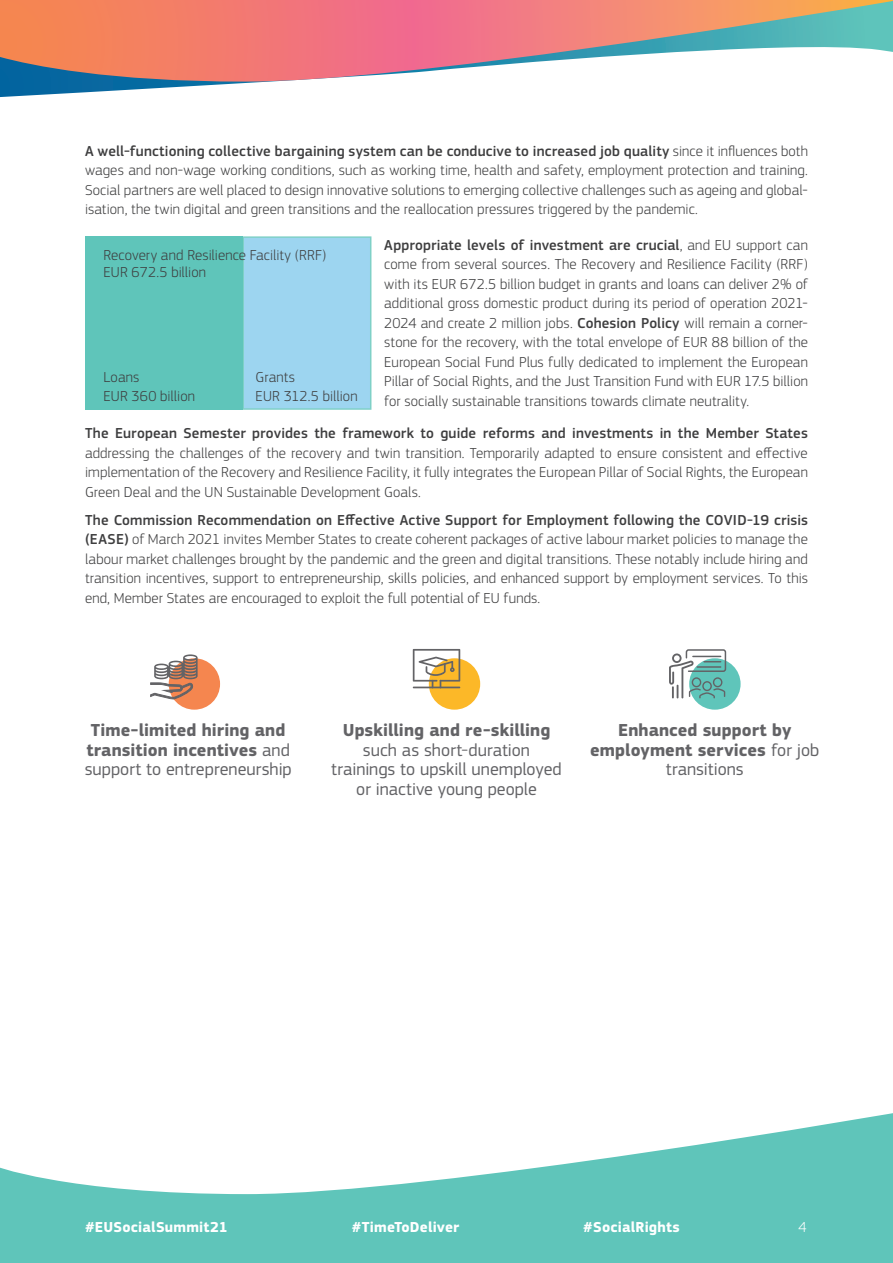
<style>
.page{position:relative;width:893px;height:1263px;background:#fff}
.page>*{position:absolute;margin:0;border:0;box-sizing:border-box;transform-origin:0 0}
.Text{font:700 18px/19.8px "EC Square Sans Pro";letter-spacing:.005em;color:#636366;text-align:center}
.Text-2{font:18px/19.8px "EC Square Sans Pro";color:#636366;text-align:center}
.body{font:300 15px/19.5px "EC Square Sans Pro";letter-spacing:.005em;color:#3e3e3f;text-align:justify}
.t1{font:700 15px "EC Square Sans Pro";letter-spacing:.01em;color:#fff}
.t2{font:300 15px "EC Square Sans Pro";color:#fff}
.s1{font-weight:500}
.s2{font-weight:400}
.s3{font-weight:700}
</style>
<div class="page">
<div style="left:0;top:1100px;width:893px;height:163px;background:#5fc5ba"></div>
<svg style="left:0;top:660px;width:893px;height:534px"></svg>
<svg style="left:0;top:82px;width:262px;height:15px"></svg>
<svg style="left:0;top:0;width:893px;height:82px"></svg>
<div style="left:169px;top:658px;width:51px;height:52px;background:#f5864f;border-radius:50%"></div>
<div style="left:429px;top:658px;width:51px;height:52px;background:#fcb828;border-radius:50%"></div>
<svg style="left:413px;top:649px;width:47px;height:39px"></svg>
<div style="left:689px;top:658px;width:52px;height:52px;background:#5fc5ba;border-radius:50%"></div>
<svg style="left:669px;top:649px;width:58px;height:49px"></svg>
<svg style="left:150px;top:654px;width:48px;height:45px"></svg>
<div style="left:85px;top:236px;width:157px;height:174px;background:#5fc5ba"></div>
<div style="left:242px;top:236px;width:129px;height:174px;background:#9dd5f0;border:2px solid #5fc5ba"></div>
<p class="body" style="left:85px;top:141px;width:724px"><span class="s1">A well-functioning collective bargaining system can be conducive to increased job quality</span> since it influences both wages and non-wage working conditions, such as working time, health and safety, employment protection and training.<br>Social partners are well placed to design innovative solutions to emerging collective challenges such as ageing and global&shy;isation, the twin digital and green transitions and the reallocation pressures triggered by the pandemic.</p>
<p class="body" style="left:103px;top:245px;width:224px">Recovery and Resilience Facility (RRF)</p>
<p class="body" style="left:103px;top:263px;width:104px">EUR 672.5 billion</p>
<p class="body" style="left:103px;top:367px;width:37px">Loans</p>
<p class="body" style="left:103px;top:386px;width:93px">EUR 360 billion</p>
<p class="body" style="left:256px;top:367px;width:41px">Grants</p>
<p class="body" style="left:256px;top:386px;width:103px">EUR 312.5 billion</p>
<p class="body" style="left:384px;top:235px;width:425px"><span class="s1">Appropriate levels of investment are crucial</span>, and EU support can come from several sources. The Recovery and Resilience Facility (RRF) with its EUR 672.5 billion budget in grants and loans can deliver 2% of additional gross domestic product during its period of operation 2021- 2024 and create 2 million jobs. <span class="s1">Cohesion Policy</span> will remain a corner&shy;stone for the recovery, with the total envelope of EUR 88 billion of the European Social Fund Plus fully dedicated to implement the European Pillar of Social Rights, and the Just Transition Fund with EUR 17.5 billion for socially sustainable transitions towards climate neutrality.</p>
<p class="body" style="left:85px;top:424px;width:724px"><span class="s1">The European Semester provides the framework to guide reforms and investments in the Member States </span>addressing the challenges of the recovery and twin transition. Temporarily adapted to ensure consistent and effective implementation of the Recovery and Resilience Facility, it fully integrates the European Pillar of Social Rights, the European Green Deal and the UN Sustainable Development Goals.</p>
<p class="body" style="left:85px;top:510px;width:724px"><span class="s1">The Commission Recommendation on Effective Active Support for Employment following the COVID-19 crisis (EASE)</span> of March 2021 invites Member States to create coherent packages of active labour market policies to manage the labour market challenges brought by the pandemic and the green and digital transitions. These notably include hiring and transition incentives, support to entrepreneurship, skills policies, and enhanced support by employment services. To this end, Member States are encouraged to exploit the full potential of EU funds.</p>
<p class="Text" style="left:85px;top:720px;width:208px">Time-limited hiring and transition incentives <span class="s2">and support to entrepreneurship</span></p>
<p class="Text-2" style="left:331px;top:720px;width:232px"><span class="s3">Upskilling and re-skilling </span>such as short-duration trainings to upskill unemployed or inactive young people</p>
<p class="Text" style="left:590px;top:720px;width:231px">Enhanced support by employment services <span class="s2">for job transitions</span></p>
<p class="t1" style="left:85px;top:1218px;width:144px">#EUSocialSummit21</p>
<p class="t1" style="left:352px;top:1218px;width:109px">#TimeToDeliver</p>
<p class="t1" style="left:583px;top:1218px;width:98px">#SocialRights</p>
<p class="t2" style="left:798px;top:1218px;width:10px">4</p>
</div>
